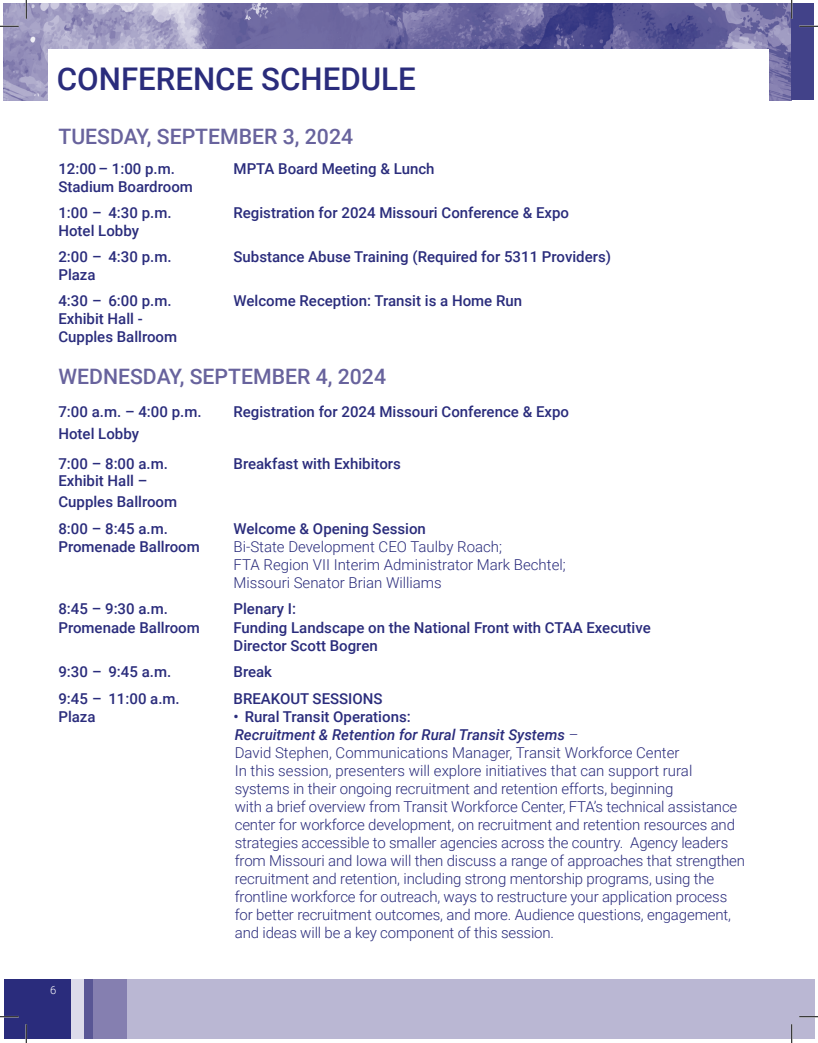
<style>
.page{position:relative;width:818px;height:1043px;background:#fff}
.page>*{position:absolute;margin:0;border:0;box-sizing:border-box;transform-origin:0 0}
.t1{font:500 31.25px "Roboto";color:#2a2c7c}
.t2{font:500 21.25px "Roboto";color:#68639d}
.t3{font:300 15px/18px "Roboto";letter-spacing:-.01em;color:#2a2c7c}
.t4{font:500 15px/26.2px "Roboto";color:#2a2c7c}
.t5{font:300 11.25px "Roboto";color:#fff}
.s1{font-weight:500}
.s2{font-weight:500;font-style:italic}
</style>
<div class="page">
<img style="left:4px;top:4px;width:787px;height:96px">
<div style="left:49px;top:50px;width:720px;height:56px;background:#fff"></div>
<div style="left:4px;top:979px;width:67px;height:60px;background:#2a2c7c"></div>
<div style="left:71px;top:979px;width:14px;height:60px;background:#dcdbea"></div>
<div style="left:84px;top:979px;width:10px;height:60px;background:#595695"></div>
<div style="left:94px;top:979px;width:33px;height:60px;background:#857fb0"></div>
<div style="left:127px;top:979px;width:687px;height:60px;background:#bab7d3"></div>
<div style="left:791px;top:4px;width:23px;height:96px;background:#424289"></div>
<svg style="left:0;top:25px;width:19px;height:2px"></svg>
<svg style="left:799px;top:25px;width:19px;height:2px"></svg>
<svg style="left:0;top:1016px;width:19px;height:1px"></svg>
<svg style="left:799px;top:1015px;width:19px;height:2px"></svg>
<svg style="left:25px;top:0;width:2px;height:19px"></svg>
<svg style="left:25px;top:1024px;width:2px;height:18px"></svg>
<svg style="left:790px;top:0;width:2px;height:19px"></svg>
<svg style="left:791px;top:1024px;width:1px;height:18px"></svg>
<h1 class="t1" style="left:57px;top:57px;width:360px">CONFERENCE SCHEDULE</h1>
<h2 class="t2" style="left:58px;top:121px;width:296px">TUESDAY, SEPTEMBER 3, 2024</h2>
<p class="t4" style="left:58px;top:154px;width:118px">12:00– 1:00 p.m.</p>
<p class="t4" style="left:233px;top:154px;width:202px">MPTA Board Meeting &amp; Lunch</p>
<p class="t4" style="left:58px;top:172px;width:136px">Stadium Boardroom<br>1:00 – 4:30 p.m.</p>
<p class="t4" style="left:233px;top:199px;width:337px">Registration for 2024 Missouri Conference &amp; Expo</p>
<p class="t4" style="left:58px;top:217px;width:115px">Hotel Lobby<br>2:00 – 4:30 p.m.</p>
<p class="t4" style="left:58px;top:261px;width:115px">Plaza<br>4:30 – 6:00 p.m.</p>
<p class="t4" style="left:233px;top:243px;width:379px">Substance Abuse Training (Required for 5311 Providers)</p>
<p class="t4" style="left:233px;top:287px;width:290px">Welcome Reception: Transit is a Home Run</p>
<p class="t4" style="left:58px;top:309px;width:120px;line-height:18px">Exhibit Hall -<br>Cupples Ballroom</p>
<h2 class="t2" style="left:58px;top:361px;width:329px">WEDNESDAY, SEPTEMBER 4, 2024</h2>
<p class="t4" style="left:58px;top:398px;width:145px">7:00 a.m. – 4:00 p.m.</p>
<p class="t4" style="left:233px;top:398px;width:337px">Registration for 2024 Missouri Conference &amp; Expo</p>
<p class="t4" style="left:58px;top:418px;width:111px;line-height:30px">Hotel Lobby<br>7:00 – 8:00 a.m.</p>
<p class="t4" style="left:233px;top:449px;width:169px">Breakfast with Exhibitors</p>
<p class="t4" style="left:58px;top:469px;width:120px;line-height:21.2px">Exhibit Hall –<br>Cupples Ballroom</p>
<p class="t4" style="left:58px;top:514px;width:111px">8:00 – 8:45 a.m.</p>
<p class="t4" style="left:233px;top:514px;width:194px">Welcome &amp; Opening Session</p>
<p class="t4" style="left:58px;top:532px;width:143px">Promenade Ballroom</p>
<p class="t3" style="left:233px;top:537px;width:333px">Bi-State Development CEO Taulby Roach;<br>FTA Region VII Interim Administrator Mark Bechtel;<br>Missouri Senator Brian Williams</p>
<p class="t4" style="left:58px;top:595px;width:111px">8:45 – 9:30 a.m.</p>
<p class="t4" style="left:233px;top:595px;width:64px">Plenary I:</p>
<p class="t4" style="left:58px;top:613px;width:143px">Promenade Ballroom</p>
<p class="t4" style="left:233px;top:617px;width:418px;line-height:18px">Funding Landscape on the National Front with CTAA Executive<br>Director Scott Bogren</p>
<p class="t4" style="left:58px;top:658px;width:114px">9:30 – 9:45 a.m.</p>
<p class="t4" style="left:233px;top:658px;width:40px">Break</p>
<p class="t4" style="left:58px;top:685px;width:123px">9:45 – 11:00 a.m.</p>
<p class="t4" style="left:233px;top:685px;width:150px">BREAKOUT SESSIONS</p>
<p class="t4" style="left:58px;top:703px;width:39px">Plaza</p>
<p class="t3" style="left:233px;top:707px;width:513px"><span class="s1">• Rural Transit Operations:<br></span><span class="s2">Recruitment &amp; Retention for Rural Transit Systems</span> –<br>David Stephen, Communications Manager, Transit Workforce Center<br>In this session, presenters will explore initiatives that can support rural systems in their ongoing recruitment and retention efforts, beginning<br>with a brief overview from Transit Workforce Center, FTA’s technical assistance center for workforce development, on recruitment and retention resources and strategies accessible to smaller agencies across the country. Agency leaders from Missouri and Iowa will then discuss a range of approaches that strengthen recruitment and retention, including strong mentorship programs, using the frontline workforce for outreach, ways to restructure your application process for better recruitment outcomes, and more. Audience questions, engagement, and ideas will be a key component of this session.</p>
<p class="t5" style="left:50px;top:982px;width:8px">6</p>
</div>
